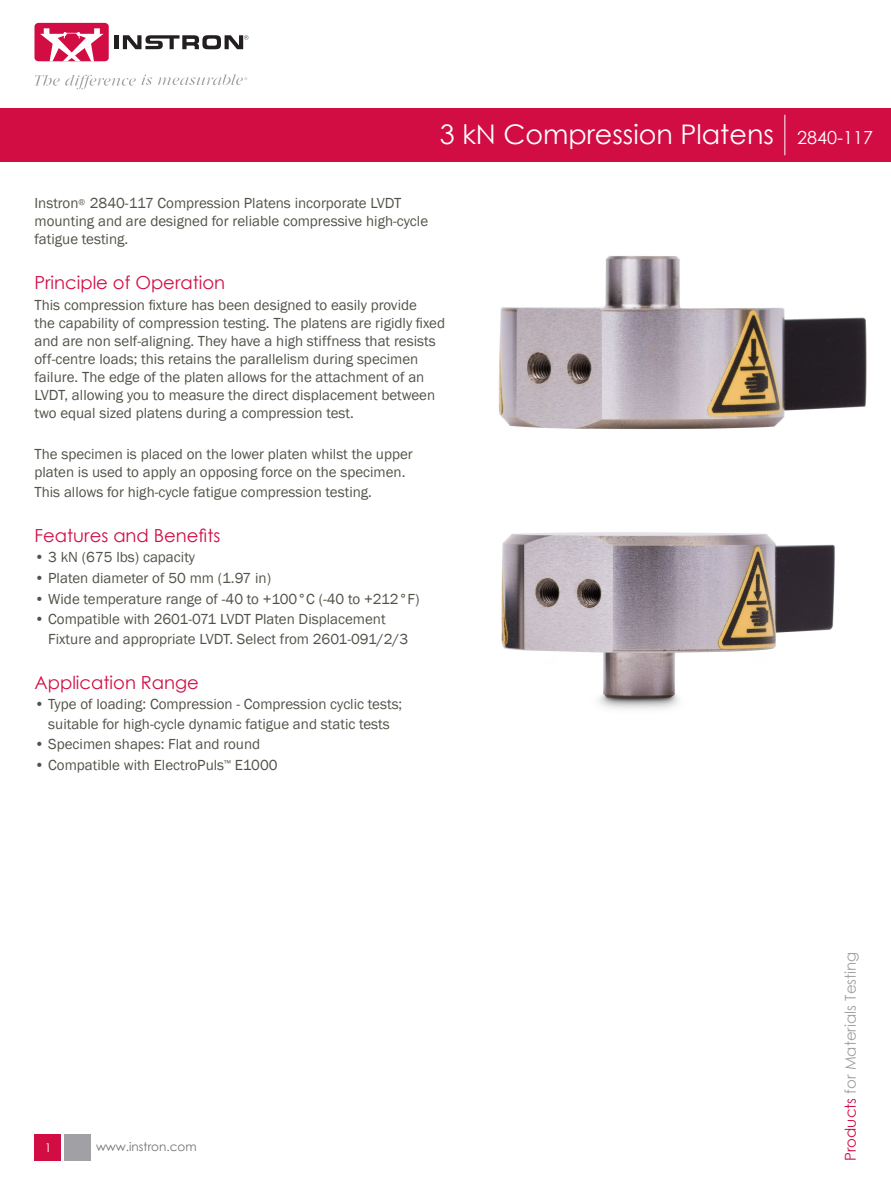
<style>
.page{position:relative;width:891px;height:1188px;background:#fff}
.page>*{position:absolute;margin:0;border:0;box-sizing:border-box;transform-origin:0 0}
.t1{font:27px "Century Gothic";color:#fff}
.t2{font:18px "Century Gothic";color:#d20d44}
.t3{font:15px/18px "Franklin Gothic";color:#535249}
.t4{font:15px "Century Gothic";color:#a1a1a5}
.t5{font:12px "Century Gothic";color:#717074}
.Body_Copy{font:12px "Century Gothic";color:#fff}
.s1{font-size:18px}
.s2{color:#d20d44}
</style>
<div class="page">
<div style="left:34px;top:1134px;width:28px;height:27px;background:#d20d44"></div>
<div style="left:64px;top:1134px;width:27px;height:27px;background:#a1a1a5"></div>
<div style="left:34px;top:23px;width:75px;height:38px;background:#d20d44;border-radius:4px"></div>
<svg style="left:40px;top:28px;width:64px;height:33px"></svg>
<hr style="left:114px;top:35px;width:4px;height:14px;background:#231f20">
<svg style="left:123px;top:35px;width:125px;height:14px"></svg>
<svg style="left:35px;top:74px;width:212px;height:15px"></svg>
<div style="left:0;top:108px;width:891px;height:54px;background:#d20d44"></div>
<img style="left:498px;top:256px;width:369px;height:453px">
<hr style="left:784px;top:115px;width:1px;height:40px;background:#fff">
<p class="t1" style="left:440px;top:115px;width:434px">3 kN Compression Platens <span class="s1">2840-117</span></p>
<p class="t3" style="left:34px;top:194px;width:395px">Instron<sup>®</sup> 2840-117 Compression Platens incorporate LVDT mounting and are designed for reliable compressive high-cycle fatigue testing.</p>
<p class="t2" style="left:34px;top:270px;width:192px">Principle of Operation</p>
<p class="t3" style="left:34px;top:296px;width:384px">This compression fixture has been designed to easily provide</p>
<p class="t3" style="left:34px;top:314px;width:412px">the capability of compression testing. The platens are rigidly fixed and are non self-aligning. They have a high stiffness that resists off-centre loads; this retains the parallelism during specimen failure. The edge of the platen allows for the attachment of an LVDT, allowing you to measure the direct displacement between two equal sized platens during a compression test.</p>
<p class="t3" style="left:34px;top:446px;width:380px">The specimen is placed on the lower platen whilst the upper platen is used to apply an opposing force on the specimen.</p>
<p class="t3" style="left:34px;top:483px;width:339px">This allows for high-cycle fatigue compression testing.</p>
<p class="t2" style="left:34px;top:523px;width:188px">Features and Benefits</p>
<p class="t3" style="left:34px;top:549px;width:162px">• 3 kN (675 lbs) capacity</p>
<p class="t3" style="left:34px;top:569px;width:238px">• Platen diameter of 50 mm (1.97 in)</p>
<p class="t3" style="left:34px;top:590px;width:387px">• Wide temperature range of -40 to +100°C (-40 to +212°F)</p>
<p class="t3" style="left:34px;top:611px;width:353px">• Compatible with 2601-071 LVDT Platen Displacement</p>
<p class="t3" style="left:48px;top:630px;width:361px">Fixture and appropriate LVDT. Select from 2601-091/2/3</p>
<p class="t2" style="left:34px;top:670px;width:166px">Application Range</p>
<p class="t3" style="left:34px;top:696px;width:369px">• Type of loading: Compression - Compression cyclic tests;</p>
<p class="t3" style="left:48px;top:715px;width:343px">suitable for high-cycle dynamic fatigue and static tests</p>
<p class="t3" style="left:34px;top:736px;width:227px">• Specimen shapes: Flat and round</p>
<p class="t3" style="left:34px;top:756px;width:245px">• Compatible with ElectroPuls<sup>™</sup> E1000</p>
<p class="Body_Copy" style="left:45px;top:1139px;width:8px">1</p>
<p class="t5" style="left:96px;top:1138px;width:102px">www.instron.com</p>
<p class="t4" style="left:840px;top:1161px;width:211px;rotate:-90deg"><span class="s2">Products</span> for Materials Testing</p>
</div>
